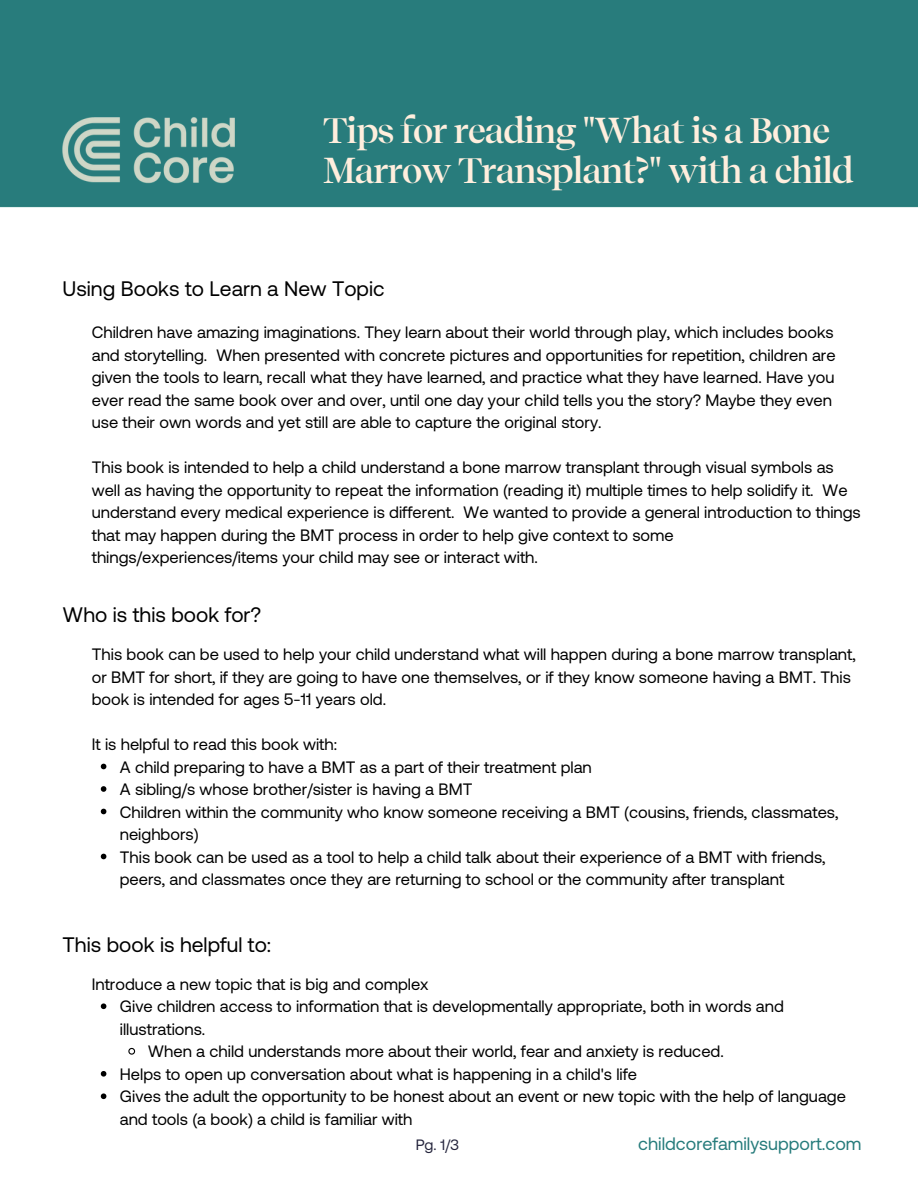
<style>
.page{position:relative;width:918px;height:1188px;background:#fff}
.page>*{position:absolute;margin:0;border:0;box-sizing:border-box;transform-origin:0 0}
.t1{font:600 36px/39.3px "Recife Display Web";letter-spacing:-.03em;color:#fed}
.t2{font:21px "Aeonik";color:#000}
.t3{font:18px "Aeonik";color:#277c7c}
.t4{font:16.5px/22.5px "Aeonik";color:#000}
.t5{font:15px "Aeonik";color:#25253d}
</style>
<div class="page">
<img style="left:0;top:0;width:918px;height:1100px">
<img style="left:63px;top:117px;width:172px;height:66px">
<svg style="left:101px;top:764px;width:5px;height:5px"></svg>
<svg style="left:101px;top:786px;width:5px;height:6px"></svg>
<svg style="left:101px;top:809px;width:5px;height:5px"></svg>
<svg style="left:101px;top:854px;width:5px;height:5px"></svg>
<svg style="left:101px;top:1003px;width:5px;height:6px"></svg>
<svg style="left:128px;top:1047px;width:8px;height:8px"></svg>
<svg style="left:101px;top:1071px;width:5px;height:6px"></svg>
<svg style="left:101px;top:1093px;width:5px;height:6px"></svg>
<h1 class="t1" style="left:323px;top:111px;width:532px">Tips for reading "What is a Bone<br>Marrow Transplant?" with a child</h1>
<p class="t2" style="left:63px;top:275px;width:324px">Using Books to Learn a New Topic</p>
<p class="t4" style="left:92px;top:320px;width:745px">Children have amazing imaginations. They learn about their world through play, which includes books and storytelling. When presented with concrete pictures and opportunities for repetition, children are given the tools to learn, recall what they have learned, and practice what they have learned. Have you ever read the same book over and over, until one day your child tells you the story? Maybe they even use their own words and yet still are able to capture the original story.</p>
<p class="t4" style="left:92px;top:455px;width:771px">This book is intended to help a child understand a bone marrow transplant through visual symbols as well as having the opportunity to repeat the information (reading it) multiple times to help solidify it. We understand every medical experience is different. We wanted to provide a general introduction to things that may happen during the BMT process in order to help give context to some things/experiences/items your child may see or interact with.</p>
<p class="t2" style="left:63px;top:601px;width:200px">Who is this book for?</p>
<p class="t4" style="left:92px;top:642px;width:766px">This book can be used to help your child understand what will happen during a bone marrow transplant, or BMT for short, if they are going to have one themselves, or if they know someone having a BMT. This book is intended for ages 5-11 years old.</p>
<p class="t4" style="left:92px;top:732px;width:247px">It is helpful to read this book with:</p>
<p class="t4" style="left:120px;top:755px;width:720px">A child preparing to have a BMT as a part of their treatment plan<br>A sibling/s whose brother/sister is having a BMT<br>Children within the community who know someone receiving a BMT (cousins, friends, classmates, neighbors)<br>This book can be used as a tool to help a child talk about their experience of a BMT with friends, peers, and classmates once they are returning to school or the community after transplant</p>
<p class="t2" style="left:63px;top:931px;width:210px">This book is helpful to:</p>
<p class="t4" style="left:92px;top:972px;width:338px">Introduce a new topic that is big and complex</p>
<p class="t4" style="left:120px;top:995px;width:666px">Give children access to information that is developmentally appropriate, both in words and</p>
<p class="t4" style="left:120px;top:1017px;width:87px">illustrations.</p>
<p class="t4" style="left:148px;top:1040px;width:577px">When a child understands more about their world, fear and anxiety is reduced.</p>
<p class="t4" style="left:120px;top:1062px;width:519px">Helps to open up conversation about what is happening in a child's life</p>
<p class="t4" style="left:120px;top:1085px;width:728px">Gives the adult the opportunity to be honest about an event or new topic with the help of language</p>
<p class="t4" style="left:120px;top:1107px;width:294px">and tools (a book) a child is familiar with</p>
<p class="t5" style="left:416px;top:1135px;width:45px">Pg. 1/3</p>
<p class="t3" style="left:638px;top:1132px;width:225px">childcorefamilysupport.com</p>
</div>
